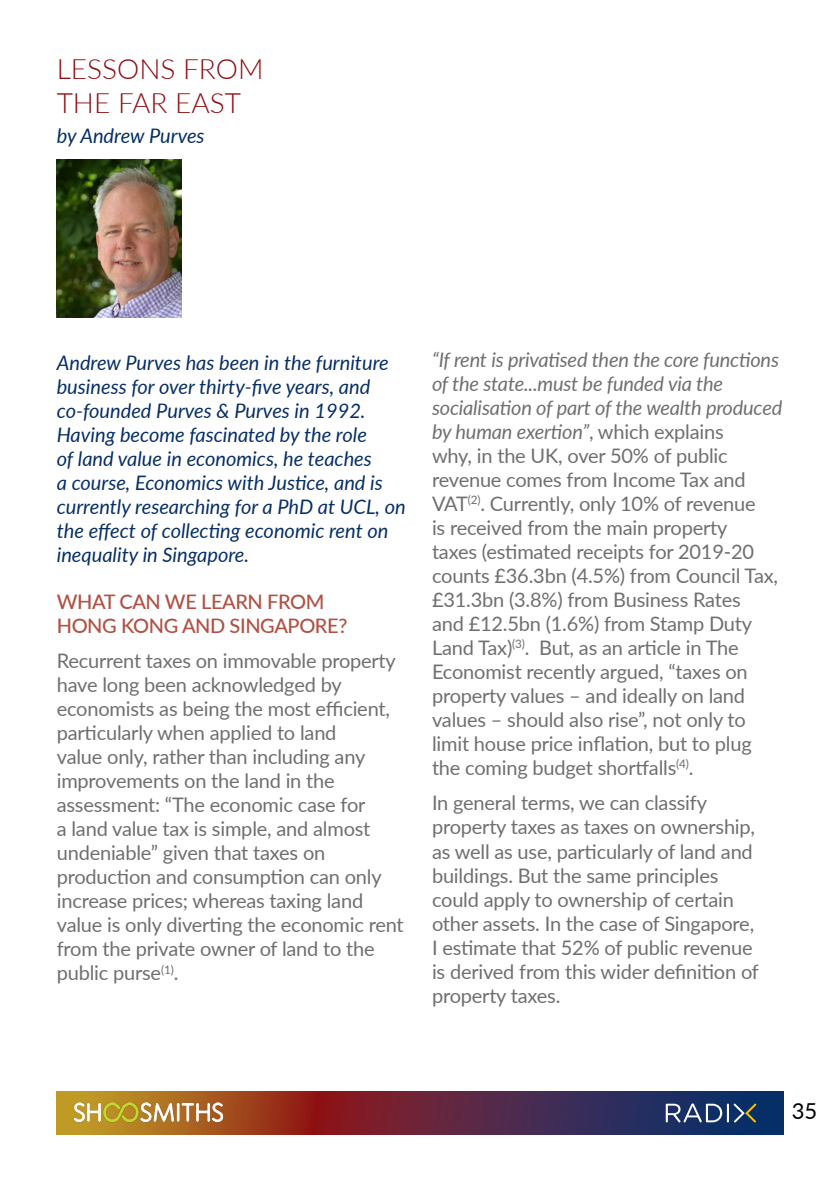
<style>
.page{position:relative;width:840px;height:1191px;background:#fff}
.page>*{position:absolute;margin:0;border:0;box-sizing:border-box;transform-origin:0 0}
.t1{font:300 28px/33.6px "Lato";color:#8e0e12}
.t2{font:22px "Lato";color:#000}
.t3{font:20px/24px "Lato";letter-spacing:-.01em;color:#706f6f}
.t4{font:italic 20px/24px "Lato";color:#062e67}
.t5{font:500 20px/24px "Lato";letter-spacing:-.02em;color:#b05144}
.s1{font-style:italic}
</style>
<div class="page">
<svg style="left:57px;top:1091px;width:726px;height:43px;background:#66363c"></svg>
<svg style="left:665px;top:1101px;width:92px;height:23px;background:#445980"></svg>
<img style="left:74px;top:1101px;width:151px;height:22px">
<img style="left:57px;top:159px;width:124px;height:158px">
<h1 class="t1" style="left:57px;top:51px;width:208px">LESSONS FROM<br>THE FAR EAST</h1>
<p class="t4" style="left:57px;top:122px;width:149px">by Andrew Purves</p>
<p class="t4" style="left:57px;top:350px;width:350px">Andrew Purves has been in the furniture business for over thirty-five years, and co-founded Purves &amp; Purves in 1992.<br>Having become fascinated by the role<br>of land value in economics, he teaches<br>a course, Economics with Justice, and is currently researching for a PhD at UCL, on the effect of collecting economic rent on inequality in Singapore.</p>
<p class="t5" style="left:57px;top:588px;width:292px">WHAT CAN WE LEARN FROM<br>HONG KONG AND SINGAPORE?</p>
<p class="t3" style="left:57px;top:648px;width:348px">Recurrent taxes on immovable property have long been acknowledged by economists as being the most efficient, particularly when applied to land<br>value only, rather than including any improvements on the land in the assessment: “The economic case for<br>a land value tax is simple, and almost undeniable” given that taxes on production and consumption can only increase prices; whereas taxing land value is only diverting the economic rent from the private owner of land to the public purse<sup>(1)</sup>.</p>
<p class="t3" style="left:432px;top:347px;width:351px"><span class="s1">“If rent is privatised then the core functions of the state...must be funded via the socialisation of part of the wealth produced by human exertion”</span>, which explains<br>why, in the UK, over 50% of public revenue comes from Income Tax and VAT<sup>(2)</sup>. Currently, only 10% of revenue<br>is received from the main property<br>taxes (estimated receipts for 2019-20 counts £36.3bn (4.5%) from Council Tax, £31.3bn (3.8%) from Business Rates<br>and £12.5bn (1.6%) from Stamp Duty Land Tax)<sup>(3)</sup>. But, as an article in The Economist recently argued, “taxes on property values – and ideally on land values – should also rise”, not only to limit house price inflation, but to plug the coming budget shortfalls<sup>(4)</sup>.</p>
<p class="t3" style="left:432px;top:790px;width:328px">In general terms, we can classify property taxes as taxes on ownership, as well as use, particularly of land and buildings. But the same principles could apply to ownership of certain other assets. In the case of Singapore, I estimate that 52% of public revenue is derived from this wider definition of property taxes.</p>
<p class="t2" style="left:791px;top:1095px;width:27px">35</p>
</div>
